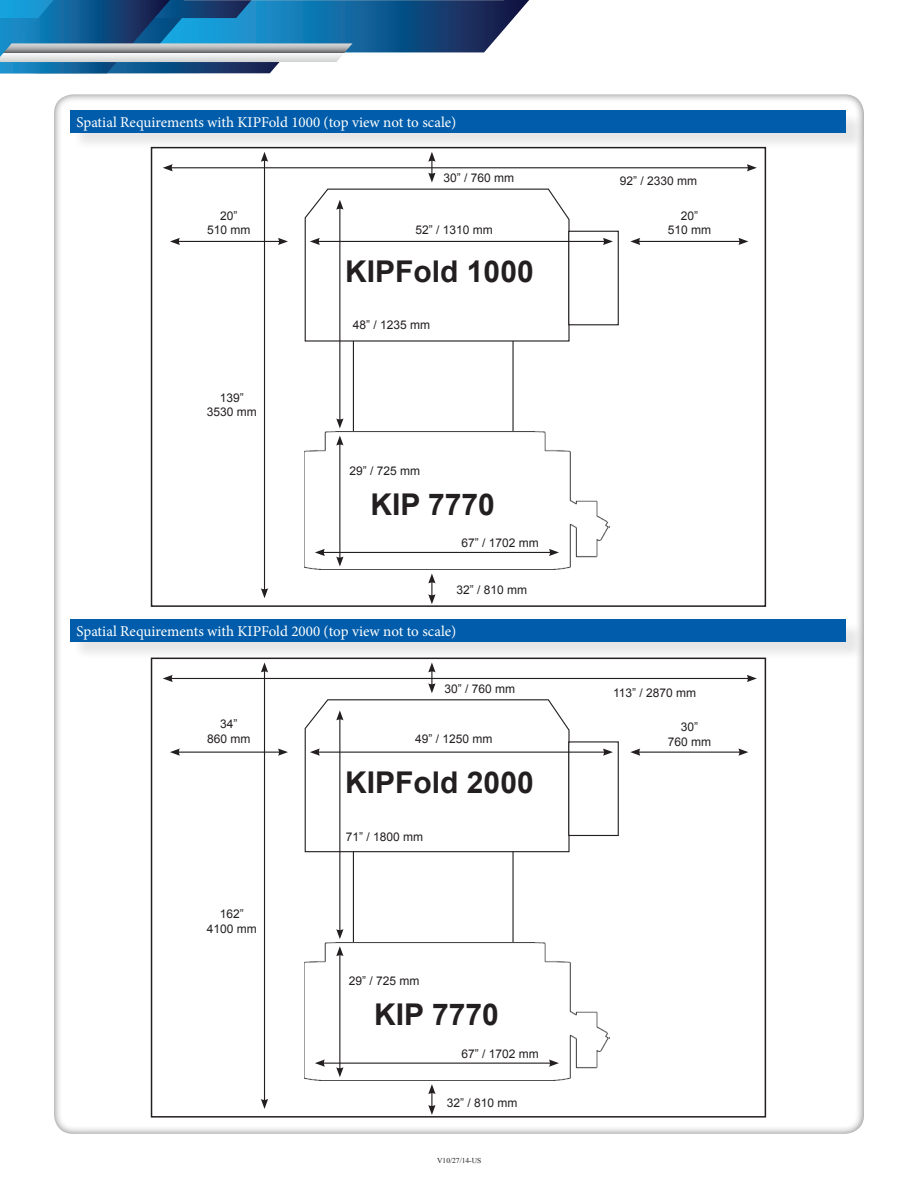
<style>
.page{position:relative;width:918px;height:1188px;background:#fff}
.page>*{position:absolute;margin:0;border:0;box-sizing:border-box;transform-origin:0 0}
.t1{font:700 30px "Arial";color:#231f20}
.t2{font:15px "Minion Pro";color:#fff}
.t3{font:12px/14.4px "Arial";color:#231f20;text-align:center}
.t4{font:9px "Times New Roman";color:#231f20}
.t5{font:7.5px "Times New Roman";color:#231f20}
</style>
<div class="page">
<svg style="left:0;top:0;width:529px;height:73px"></svg>
<svg style="left:184px;top:0;width:320px;height:1px"></svg>
<div style="left:54px;top:92px;width:811px;height:1042px;background:#231f20;opacity:.75"></div>
<div style="left:73px;top:112px;width:792px;height:548px;background:#231f20;opacity:.11"></div>
<div style="left:70px;top:110px;width:776px;height:23px;background:#015dab"></div>
<div style="left:70px;top:619px;width:776px;height:23px;background:#015dab"></div>
<div style="left:353px;top:339px;width:161px;height:94px;border:1px solid #231f20"></div>
<img style="left:304px;top:431px;width:305px;height:139px">
<div style="left:569px;top:231px;width:49px;height:94px;background:#fff"></div>
<div style="left:568px;top:231px;width:51px;height:94px;border:1px solid #231f20"></div>
<div style="left:151px;top:147px;width:615px;height:460px;border:2px solid #231f20"></div>
<svg style="left:428px;top:573px;width:8px;height:31px"></svg>
<hr style="left:323px;top:552px;width:228px;height:1px;background:#231f20">
<svg style="left:549px;top:549px;width:10px;height:7px"></svg>
<svg style="left:315px;top:549px;width:10px;height:7px"></svg>
<hr style="left:339px;top:443px;width:1px;height:116px;background:#231f20">
<svg style="left:336px;top:436px;width:8px;height:10px"></svg>
<svg style="left:336px;top:557px;width:8px;height:10px"></svg>
<hr style="left:339px;top:207px;width:1px;height:214px;background:#231f20">
<svg style="left:336px;top:418px;width:8px;height:10px"></svg>
<hr style="left:318px;top:241px;width:287px;height:1px;background:#231f20">
<svg style="left:603px;top:238px;width:10px;height:7px"></svg>
<svg style="left:304px;top:152px;width:266px;height:190px"></svg>
<hr style="left:178px;top:241px;width:102px;height:1px;background:#231f20">
<svg style="left:278px;top:238px;width:10px;height:7px"></svg>
<svg style="left:170px;top:238px;width:10px;height:7px"></svg>
<hr style="left:638px;top:241px;width:103px;height:1px;background:#231f20">
<svg style="left:738px;top:238px;width:10px;height:7px"></svg>
<svg style="left:630px;top:238px;width:10px;height:7px"></svg>
<hr style="left:264px;top:159px;width:1px;height:432px;background:#231f20">
<svg style="left:261px;top:152px;width:7px;height:10px"></svg>
<svg style="left:261px;top:588px;width:7px;height:10px"></svg>
<hr style="left:170px;top:167px;width:579px;height:1px;background:#231f20">
<svg style="left:747px;top:164px;width:10px;height:7px"></svg>
<svg style="left:163px;top:164px;width:10px;height:7px"></svg>
<div style="left:364px;top:487px;width:138px;height:34px;background:#fff"></div>
<div style="left:353px;top:849px;width:161px;height:94px;border:1px solid #231f20"></div>
<img style="left:304px;top:942px;width:305px;height:138px">
<div style="left:569px;top:742px;width:49px;height:93px;background:#fff"></div>
<div style="left:568px;top:741px;width:51px;height:95px;border:1px solid #231f20"></div>
<div style="left:151px;top:658px;width:615px;height:460px;border:2px solid #231f20"></div>
<svg style="left:428px;top:662px;width:8px;height:31px"></svg>
<svg style="left:428px;top:1084px;width:8px;height:31px"></svg>
<hr style="left:323px;top:1063px;width:228px;height:1px;background:#231f20">
<svg style="left:549px;top:1059px;width:10px;height:8px"></svg>
<svg style="left:315px;top:1059px;width:10px;height:8px"></svg>
<hr style="left:339px;top:954px;width:1px;height:116px;background:#231f20">
<svg style="left:336px;top:946px;width:8px;height:10px"></svg>
<svg style="left:336px;top:1067px;width:8px;height:10px"></svg>
<hr style="left:339px;top:718px;width:1px;height:213px;background:#231f20">
<svg style="left:336px;top:929px;width:8px;height:10px"></svg>
<hr style="left:318px;top:752px;width:287px;height:1px;background:#231f20">
<svg style="left:603px;top:748px;width:10px;height:8px"></svg>
<svg style="left:304px;top:699px;width:266px;height:154px"></svg>
<hr style="left:178px;top:752px;width:102px;height:1px;background:#231f20">
<svg style="left:278px;top:748px;width:10px;height:8px"></svg>
<svg style="left:170px;top:748px;width:10px;height:8px"></svg>
<hr style="left:638px;top:752px;width:103px;height:1px;background:#231f20">
<svg style="left:738px;top:748px;width:10px;height:8px"></svg>
<svg style="left:630px;top:748px;width:10px;height:8px"></svg>
<hr style="left:264px;top:670px;width:1px;height:431px;background:#231f20">
<svg style="left:261px;top:662px;width:7px;height:10px"></svg>
<svg style="left:261px;top:1099px;width:7px;height:10px"></svg>
<hr style="left:170px;top:678px;width:579px;height:1px;background:#231f20">
<svg style="left:747px;top:675px;width:10px;height:7px"></svg>
<svg style="left:163px;top:675px;width:10px;height:7px"></svg>
<div style="left:367px;top:997px;width:139px;height:34px;background:#fff"></div>
<p class="t2" style="left:76px;top:112px;width:381px">Spatial Requirements with KIPFold 1000 (top view not to scale)</p>
<p class="t3" style="left:443px;top:171px;width:72px">30” / 760 mm</p>
<p class="t3" style="left:620px;top:174px;width:79px">92” / 2330 mm</p>
<p class="t3" style="left:207px;top:209px;width:45px">20”<br>510 mm</p>
<p class="t3" style="left:668px;top:209px;width:45px">20”<br>510 mm</p>
<p class="t3" style="left:416px;top:223px;width:79px">52” / 1310 mm</p>
<p class="t1" style="left:345px;top:252px;width:190px">KIPFold 1000</p>
<p class="t3" style="left:207px;top:391px;width:52px">139”<br>3530 mm</p>
<p class="t3" style="left:353px;top:318px;width:79px">48” / 1235 mm</p>
<p class="t3" style="left:349px;top:464px;width:72px">29” / 725 mm</p>
<p class="t1" style="left:370px;top:485px;width:126px">KIP 7770</p>
<p class="t3" style="left:461px;top:536px;width:79px">67” / 1702 mm</p>
<p class="t3" style="left:457px;top:583px;width:72px">32” / 810 mm</p>
<p class="t2" style="left:76px;top:621px;width:381px">Spatial Requirements with KIPFold 2000 (top view not to scale)</p>
<p class="t3" style="left:444px;top:682px;width:72px">30” / 760 mm</p>
<p class="t3" style="left:613px;top:686px;width:85px">113” / 2870 mm</p>
<p class="t3" style="left:207px;top:717px;width:45px">34”<br>860 mm</p>
<p class="t3" style="left:668px;top:720px;width:45px">30”<br>760 mm</p>
<p class="t3" style="left:415px;top:732px;width:79px">49” / 1250 mm</p>
<p class="t1" style="left:345px;top:763px;width:190px">KIPFold 2000</p>
<p class="t3" style="left:207px;top:907px;width:52px">162”<br>4100 mm</p>
<p class="t3" style="left:346px;top:829px;width:79px">71” / 1800 mm</p>
<p class="t3" style="left:349px;top:974px;width:72px">29” / 725 mm</p>
<p class="t1" style="left:374px;top:995px;width:126px">KIP 7770</p>
<p class="t3" style="left:461px;top:1046px;width:79px">67” / 1702 mm</p>
<p class="t3" style="left:447px;top:1096px;width:72px">32” / 810 mm</p>
<p class="t4" style="left:433px;top:1155px;width:54px">V11/07/14-US</p>
<p class="t5" style="left:437px;top:1156px;width:46px">V10/27/14-US</p>
</div>
